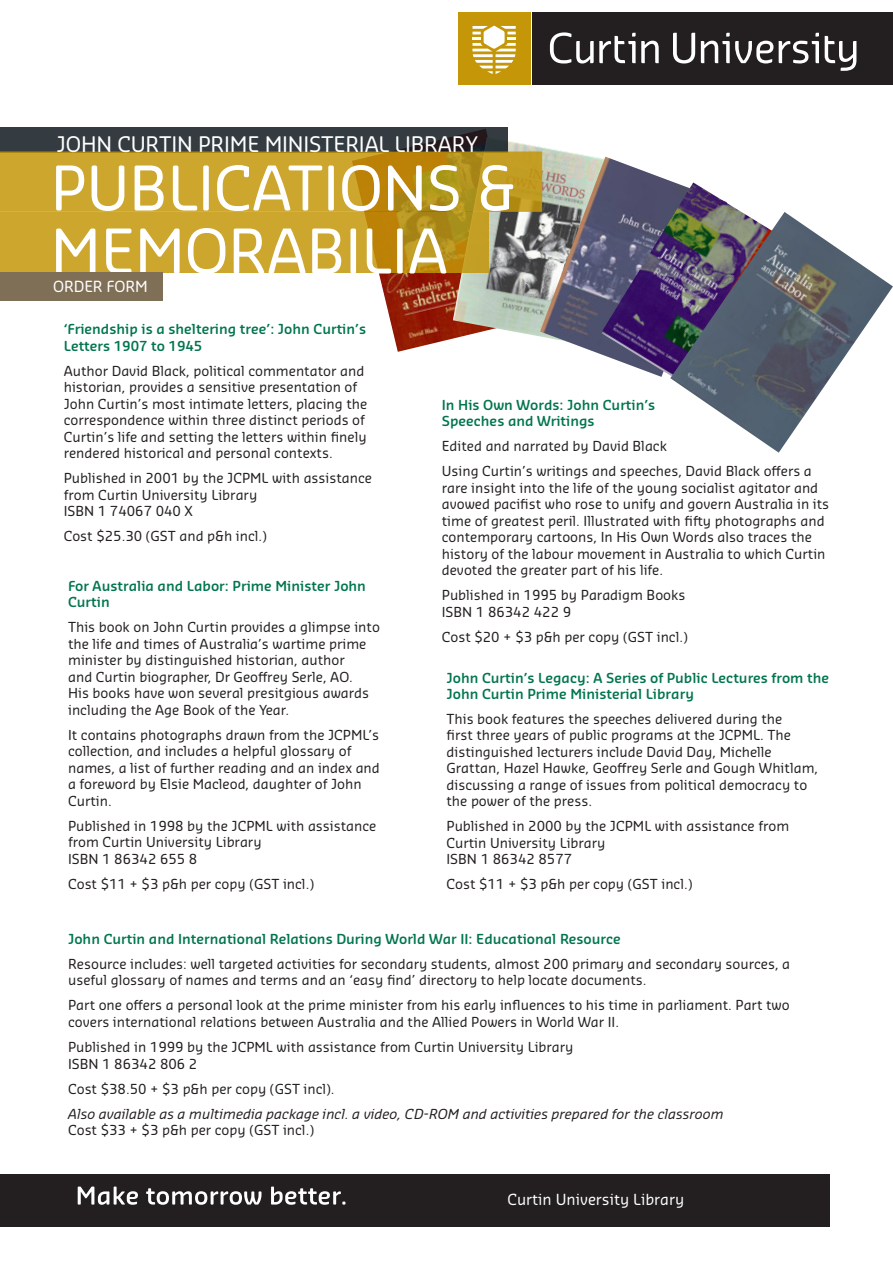
<style>
.page{position:relative;width:893px;height:1263px;background:#fff}
.page>*{position:absolute;margin:0;border:0;box-sizing:border-box;transform-origin:0 0}
.Subtitle{font:60px/63px "Sansa Soft Pro";letter-spacing:-.01em;color:#fff}
.Secondary_Informatio{font:21px "Sansa Soft Pro";letter-spacing:-.01em;color:#fff}
.Secondary_Informatio-2{font:15px "Sansa Soft Pro";color:#fff}
.Black_body_text{font:13.5px/16.5px "Sansa Soft Pro";color:#231f20}
.Black_body_text-2{font:600 13.5px/16.2px "Sansa Soft Pro";color:#00754f}
.Black_body_text-3{font:italic 13.5px/16.5px "Sansa Soft Pro";color:#231f20}
.s1{font-style:normal}
</style>
<div class="page">
<img style="left:352px;top:129px;width:156px;height:223px">
<img style="left:453px;top:137px;width:153px;height:208px">
<img style="left:540px;top:157px;width:133px;height:198px">
<img style="left:601px;top:182px;width:140px;height:195px">
<img style="left:670px;top:212px;width:223px;height:241px">
<svg style="left:0;top:127px;width:507px;height:25px;background:#343a3d"></svg>
<div style="left:458px;top:13px;width:72px;height:72px;background:#c49608"></div>
<svg style="left:472px;top:26px;width:44px;height:48px"></svg>
<div style="left:533px;top:13px;width:360px;height:72px;background:#231f20"></div>
<svg style="left:673px;top:33px;width:22px;height:31px"></svg>
<svg style="left:825px;top:36px;width:31px;height:35px"></svg>
<svg style="left:779px;top:33px;width:40px;height:31px"></svg>
<svg style="left:701px;top:33px;width:72px;height:31px"></svg>
<svg style="left:550px;top:32px;width:109px;height:32px"></svg>
<svg style="left:0;top:152px;width:542px;height:60px;background:#c59e25"></svg>
<svg style="left:0;top:212px;width:489px;height:60px;background:#c8a027"></svg>
<div style="left:0;top:1174px;width:829px;height:53px;background:#231f20"></div>
<svg style="left:78px;top:1186px;width:267px;height:19px"></svg>
<div style="left:0;top:272px;width:163px;height:29px;background:#806f57"></div>
<p class="Secondary_Informatio" style="left:57px;top:131px;width:423px">JOHN CURTIN PRIME MINISTERIAL LIBRARY</p>
<p class="Subtitle" style="left:50px;top:155px;width:467px">PUBLICATIONS &amp;<br>MEMORABILIA</p>
<p class="Secondary_Informatio-2" style="left:53px;top:277px;width:96px">ORDER FORM</p>
<p class="Black_body_text-2" style="left:64px;top:321px;width:304px">‘Friendship is a sheltering tree’: John Curtin’s<br>Letters 1907 to 1945</p>
<p class="Black_body_text" style="left:64px;top:362px;width:305px">Author David Black, political commentator and historian, provides a sensitive presentation of John Curtin’s most intimate letters, placing the correspondence within three distinct periods of Curtin’s life and setting the letters within finely rendered historical and personal contexts.</p>
<p class="Black_body_text" style="left:64px;top:469px;width:310px">Published in 2001 by the JCPML with assistance from Curtin University Library<br>ISBN 1 74067 040 X</p>
<p class="Black_body_text" style="left:64px;top:527px;width:205px">Cost $25.30 (GST and p&amp;h incl.)</p>
<p class="Black_body_text-2" style="left:68px;top:578px;width:299px">For Australia and Labor: Prime Minister John<br>Curtin</p>
<p class="Black_body_text" style="left:68px;top:619px;width:313px">This book on John Curtin provides a glimpse into the life and times of Australia’s wartime prime minister by distinguished historian, author<br>and Curtin biographer, Dr Geoffrey Serle, AO.<br>His books have won several presitgious awards including the Age Book of the Year.</p>
<p class="Black_body_text" style="left:68px;top:726px;width:313px">It contains photographs drawn from the JCPML’s collection, and includes a helpful glossary of names, a list of further reading and an index and a foreword by Elsie Macleod, daughter of John Curtin.</p>
<p class="Black_body_text" style="left:68px;top:817px;width:310px">Published in 1998 by the JCPML with assistance from Curtin University Library<br>ISBN 1 86342 655 8</p>
<p class="Black_body_text" style="left:68px;top:875px;width:247px">Cost $11 + $3 p&amp;h per copy (GST incl.)</p>
<p class="Black_body_text-2" style="left:442px;top:396px;width:215px">In His Own Words: John Curtin’s<br>Speeches and Writings</p>
<p class="Black_body_text" style="left:442px;top:437px;width:227px">Edited and narrated by David Black</p>
<p class="Black_body_text" style="left:442px;top:462px;width:389px">Using Curtin’s writings and speeches, David Black offers a rare insight into the life of the young socialist agitator and avowed pacifist who rose to unify and govern Australia in its time of greatest peril. Illustrated with fifty photographs and contemporary cartoons, In His Own Words also traces the history of the labour movement in Australia to which Curtin devoted the greater part of his life.</p>
<p class="Black_body_text" style="left:442px;top:586px;width:245px">Published in 1995 by Paradigm Books<br>ISBN 1 86342 422 9</p>
<p class="Black_body_text" style="left:442px;top:628px;width:247px">Cost $20 + $3 p&amp;h per copy (GST incl.)</p>
<p class="Black_body_text-2" style="left:446px;top:669px;width:384px">John Curtin’s Legacy: A Series of Public Lectures from the<br>John Curtin Prime Ministerial Library</p>
<p class="Black_body_text" style="left:446px;top:710px;width:373px">This book features the speeches delivered during the<br>first three years of public programs at the JCPML. The distinguished lecturers include David Day, Michelle Grattan, Hazel Hawke, Geoffrey Serle and Gough Whitlam, discussing a range of issues from political democracy to the power of the press.</p>
<p class="Black_body_text" style="left:446px;top:818px;width:344px">Published in 2000 by the JCPML with assistance from<br>Curtin University Library<br>ISBN 1 86342 8577</p>
<p class="Black_body_text" style="left:446px;top:876px;width:247px">Cost $11 + $3 p&amp;h per copy (GST incl.)</p>
<p class="Black_body_text-2" style="left:68px;top:930px;width:554px">John Curtin and International Relations During World War II: Educational Resource</p>
<p class="Black_body_text" style="left:68px;top:955px;width:724px">Resource includes: well targeted activities for secondary students, almost 200 primary and secondary sources, a useful glossary of names and terms and an ‘easy find’ directory to help locate documents.</p>
<p class="Black_body_text" style="left:68px;top:997px;width:723px">Part one offers a personal look at the prime minister from his early influences to his time in parliament. Part two covers international relations between Australia and the Allied Powers in World War II.</p>
<p class="Black_body_text" style="left:68px;top:1038px;width:507px">Published in 1999 by the JCPML with assistance from Curtin University Library<br>ISBN 1 86342 806 2</p>
<p class="Black_body_text" style="left:68px;top:1080px;width:268px">Cost $38.50 + $3 p&amp;h per copy (GST incl).</p>
<p class="Black_body_text-3" style="left:68px;top:1105px;width:657px">Also available as a multimedia package incl. a video, CD-ROM and activities prepared for the classroom<br><span class="s1">Cost $33 + $3 p&amp;h per copy (GST incl.)</span></p>
<p class="Secondary_Informatio-2" style="left:507px;top:1190px;width:178px">Curtin University Library</p>
</div>
